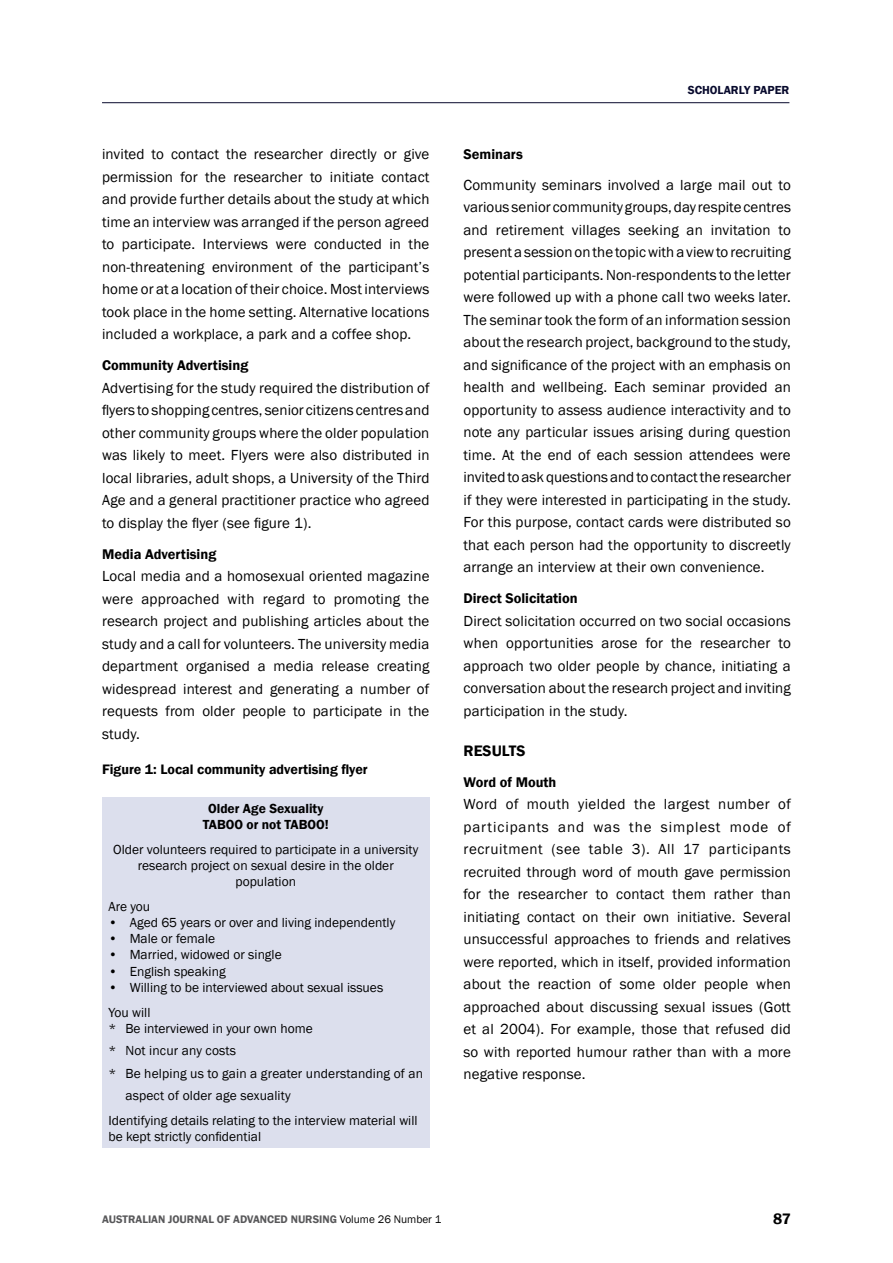
<style>
.page{position:relative;width:893px;height:1263px;background:#fff}
.page>*{position:absolute;margin:0;border:0;box-sizing:border-box;transform-origin:0 0}
.t1{font:600 15.6px "Franklin Gothic";color:#000}
.t2{font:15px/22.5px "Franklin Gothic";letter-spacing:.01em;color:#000;text-align:justify}
.t3{font:600 14.4px "Franklin Gothic";color:#000}
.t4{font:600 14.1px "Franklin Gothic";color:#000}
.t5{font:13.5px/16.2px "Franklin Gothic";color:#000}
.t6{font:600 13.5px/16.2px "Franklin Gothic";color:#000;text-align:center}
.t7{font:600 12px "Franklin Gothic";color:#080a2d}
.t8{font:600 11.25px "Franklin Gothic";color:#58585a}
.s1{font-weight:400;color:#000}
</style>
<div class="page">
<div style="left:102px;top:797px;width:327px;height:350px;background:#dcdfed"></div>
<hr style="left:102px;top:102px;width:687px;height:1px;background:#080a2d">
<p class="t2" style="left:102px;top:143px;width:329px">invited to contact the researcher directly or give permission for the researcher to initiate contact and provide further details about the study at which time an interview was arranged if the person agreed to participate. Interviews were conducted in the non‑threatening environment of the participant’s home or at a location of their choice. Most interviews took place in the home setting. Alternative locations included a workplace, a park and a coffee shop.</p>
<p class="t3" style="left:102px;top:357px;width:148px">Community Advertising</p>
<p class="t2" style="left:102px;top:377px;width:329px">Advertising for the study required the distribution of flyers to shopping centres, senior citizens centresand other community groups where the older population was likely to meet. Flyers were also distributed in local libraries, adult shops, a University of the Third Age and a general practitioner practice who agreed to display the flyer (see figure 1).</p>
<p class="t3" style="left:102px;top:545px;width:116px">Media Advertising</p>
<p class="t2" style="left:102px;top:565px;width:329px">Local media and a homosexual oriented magazine were approached with regard to promoting the research project and publishing articles about the study and a call for volunteers. The university media department organised a media release creating widespread interest and generating a number of requests from older people to participate in the study.</p>
<p class="t4" style="left:102px;top:760px;width:267px">Figure 1: Local community advertising flyer</p>
<p class="t6" style="left:203px;top:800px;width:127px">Older Age Sexuality<br>TABOO or not TABOO!</p>
<p class="t5" style="left:113px;top:841px;width:307px;text-align:center">Older volunteers required to participate in a university research project on sexual desire in the older population</p>
<p class="t5" style="left:108px;top:898px;width:43px">Are you</p>
<p class="t5" style="left:108px;top:915px;width:288px">• Aged 65 years or over and living independently</p>
<p class="t5" style="left:108px;top:931px;width:108px">• Male or female</p>
<p class="t5" style="left:108px;top:947px;width:175px">• Married, widowed or single</p>
<p class="t5" style="left:108px;top:963px;width:119px">• English speaking</p>
<p class="t5" style="left:108px;top:975px;width:276px;line-height:24.8px">• Willing to be interviewed about sexual issues<br>You will</p>
<p class="t5" style="left:108px;top:1020px;width:206px">* Be interviewed in your own home</p>
<p class="t5" style="left:108px;top:1043px;width:129px">* Not incur any costs</p>
<p class="t5" style="left:108px;top:1065px;width:316px">* Be helping us to gain a greater understanding of an</p>
<p class="t5" style="left:125px;top:1088px;width:167px">aspect of older age sexuality</p>
<p class="t5" style="left:108px;top:1113px;width:311px">Identifying details relating to the interview material will be kept strictly confidential</p>
<p class="t7" style="left:688px;top:83px;width:103px">SCHOLARLY PAPER</p>
<p class="t3" style="left:463px;top:145px;width:61px">Seminars</p>
<p class="t2" style="left:463px;top:174px;width:329px">Community seminars involved a large mail out to various senior community groups, day respite centres and retirement villages seeking an invitation to present a session on the topic with a view to recruiting potential participants. Non‑respondents to the letter were followed up with a phone call two weeks later.<br>The seminar took the form of an information session about the research project, background to the study, and significance of the project with an emphasis on health and wellbeing. Each seminar provided an opportunity to assess audience interactivity and to note any particular issues arising during question time. At the end of each session attendees were invited to ask questions and to contact the researcher if they were interested in participating in the study.<br>For this purpose, contact cards were distributed so that each person had the opportunity to discreetly arrange an interview at their own convenience.</p>
<p class="t3" style="left:463px;top:590px;width:116px">Direct Solicitation</p>
<p class="t2" style="left:463px;top:610px;width:329px">Direct solicitation occurred on two social occasions when opportunities arose for the researcher to approach two older people by chance, initiating a conversation about the research project and inviting participation in the study.</p>
<p class="t1" style="left:463px;top:741px;width:64px">RESULTS</p>
<p class="t3" style="left:463px;top:773px;width:94px">Word of Mouth</p>
<p class="t2" style="left:463px;top:793px;width:329px">Word of mouth yielded the largest number of participants and was the simplest mode of recruitment (see table 3). All 17 participants recruited through word of mouth gave permission for the researcher to contact them rather than initiating contact on their own initiative. Several unsuccessful approaches to friends and relatives were reported, which in itself, provided information about the reaction of some older people when approached about discussing sexual issues (Gott et al 2004). For example, those that refused did so with reported humour rather than with a more negative response.</p>
<p class="t8" style="left:102px;top:1213px;width:341px">AUSTRALIAN JOURNAL OF ADVANCED NURSING <span class="s1">Volume 26 Number 1</span></p>
<p class="t1" style="left:773px;top:1209px;width:19px">87</p>
</div>
